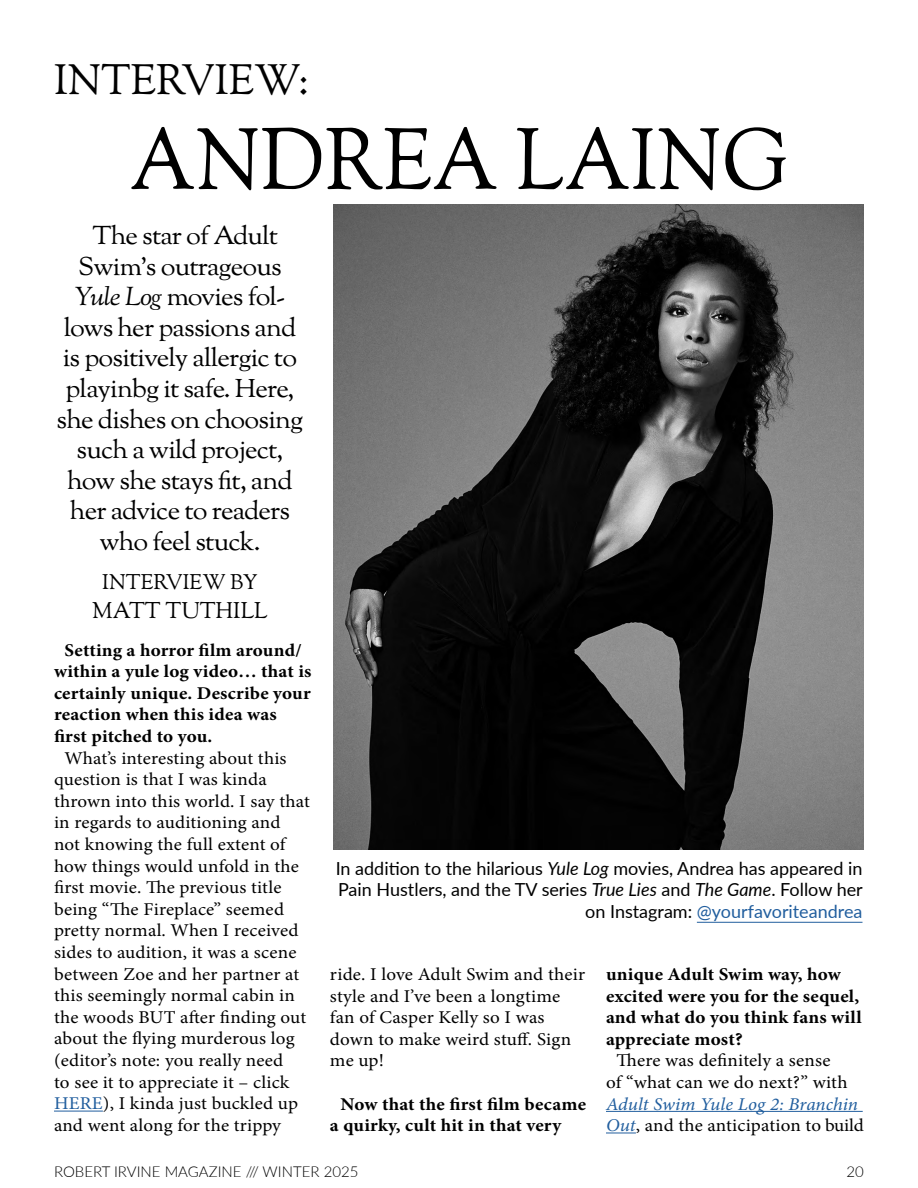
<style>
.page{position:relative;width:918px;height:1188px;background:#fff}
.page>*{position:absolute;margin:0;border:0;box-sizing:border-box;transform-origin:0 0}
.t1{font:85.5px "Sorts Mill Goudy";color:#000;scale:.95 1}
.t2{font:42px "Sorts Mill Goudy";color:#000}
.t3{font:25.5px/30.6px "Sorts Mill Goudy";letter-spacing:-.03em;color:#000;text-align:center;scale:1.06 1}
.t4{font:22.5px "Sorts Mill Goudy";color:#000}
.t5{font:21px "Sorts Mill Goudy";color:#000}
.t6{font:18px/21.6px "Minion Pro";letter-spacing:.01em;color:#000;scale:1.06 1}
.t7{font:700 18px/21.6px "Minion Pro";letter-spacing:.01em;color:#000;scale:1.06 1}
.t8{font:18px/21.6px "Lato";color:#000;text-align:right}
.t9{font:italic 18px/21.6px "Minion Pro";letter-spacing:-.005em;color:#215e9e;scale:1.06 1}
.t10{font:300 15px "Lato";color:#000}
.s1{font-style:italic}
.s2{color:#215e9e}
.s3{font-style:normal;color:#000}
</style>
<div class="page">
<img style="left:333px;top:205px;width:531px;height:645px">
<hr style="left:54px;top:1111px;width:49px;height:1px;background:#215e9e">
<hr style="left:606px;top:1111px;width:257px;height:1px;background:#215e9e">
<hr style="left:606px;top:1133px;width:30px;height:1px;background:#215e9e">
<hr style="left:697px;top:922px;width:165px;height:1px;background:#215e9e">
<h2 class="t2" style="left:54px;top:54px;width:257px">INTERVIEW:</h2>
<h1 class="t1" style="left:130px;top:107px;width:695px">ANDREA LAING</h1>
<h3 class="t3" style="left:57px;top:222px;width:234px">The star of Adult<br>Swim’s outrageous<br><span class="s1">Yule Log</span> movies fol&shy;lows her passions and is positively allergic to playinbg it safe. Here, she dishes on choosing such a wild project, how she stays fit, and her advice to readers who feel stuck.</h3>
<p class="t5" style="left:102px;top:569px;width:157px">INTERVIEW BY</p>
<p class="t4" style="left:92px;top:596px;width:177px">MATT TUTHILL</p>
<p class="t7" style="left:54px;top:639px;width:244px;text-indent:10px">Setting a horror film around/ within a yule log video… that is certainly unique. Describe your reaction when this idea was first pitched to you.</p>
<p class="t6" style="left:54px;top:747px;width:243px;text-indent:10px">What’s interesting about this question is that I was kinda thrown into this world. I say that in regards to auditioning and not knowing the full extent of how things would unfold in the first movie. The previous title being “The Fireplace” seemed pretty normal. When I received sides to audition, it was a scene between Zoe and her partner at this seemingly normal cabin in the woods BUT after finding out about the flying murderous log (editor’s note: you really need<br>to see it to appreciate it – click<br><span class="s2">HERE</span>), I kinda just buckled up and went along for the trippy</p>
<p class="t8" style="left:336px;top:857px;width:529px">In addition to the hilarious <span class="s1">Yule Log</span> movies, Andrea has appeared in<br>Pain Hustlers, and the TV series <span class="s1">True Lies</span> and <span class="s1">The Game</span>. Follow her on Instagram: <span class="s2">@yourfavoriteandrea</span></p>
<p class="t6" style="left:330px;top:964px;width:242px">ride. I love Adult Swim and their style and I’ve been a longtime fan of Casper Kelly so I was down to make weird stuff. Sign me up!</p>
<p class="t7" style="left:330px;top:1093px;width:243px;text-indent:10px">Now that the first film became a quirky, cult hit in that very</p>
<p class="t7" style="left:606px;top:963px;width:243px">unique Adult Swim way, how excited were you for the sequel, and what do you think fans will appreciate most?</p>
<p class="t6" style="left:606px;top:1050px;width:229px;text-align:center">There was definitely a sense<br>of “what can we do next?” with</p>
<p class="t9" style="left:606px;top:1093px;width:245px">Adult Swim Yule Log 2: Branchin<br>Out<span class="s3">, and the anticipation to build</span></p>
<p class="t10" style="left:54px;top:1161px;width:306px">ROBERT IRVINE MAGAZINE /// WINTER 2025</p>
<p class="t10" style="left:847px;top:1161px;width:19px">20</p>
</div>
